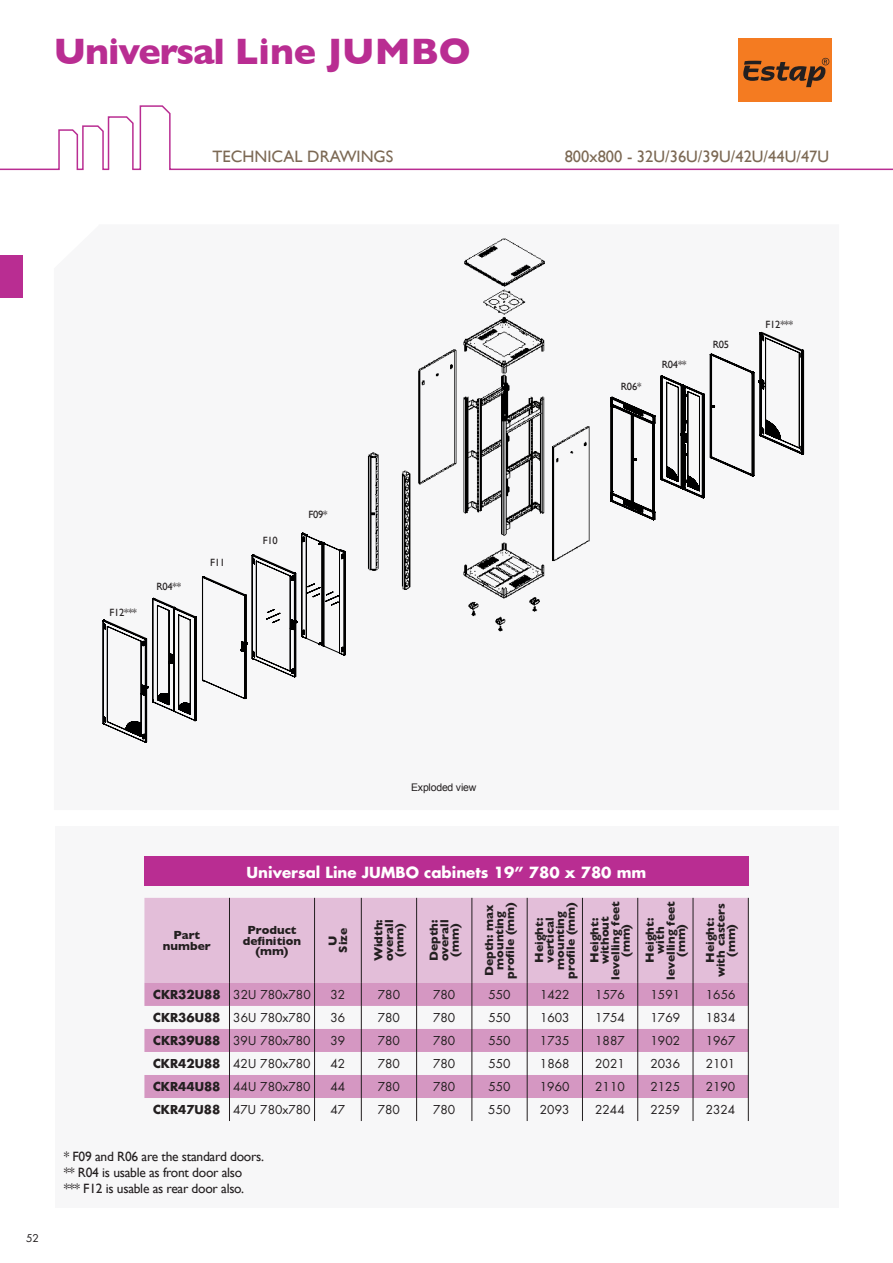
<style>
.page{position:relative;width:893px;height:1263px;background:#fff}
.page>*{position:absolute;margin:0;border:0;box-sizing:border-box;transform-origin:0 0}
.t1{font:700 37.5px "Gill Sans";letter-spacing:-.03em;color:#b92d92}
.t2{font:16.5px "Gill Sans";color:#7c6954}
.t3{font:700 15px "Futura";color:#fff}
.t4{font:13.5px/16.2px "Gill Sans";letter-spacing:-.02em;color:#231f20}
.t5{font:12px "Futura";color:#231f20}
.t6{font:700 12px/10.5px "Gill Sans";color:#231f20;text-align:center}
.t7{font:10.5px "Gill Sans";letter-spacing:-.02em;color:#231f20}
.t8{font:10.5px "Arial";letter-spacing:-.02em;color:#231f20}
.t9{font:10.5px "Futura";color:#231f20}
.s1{font-weight:700}
</style>
<div class="page">
<svg style="left:0;top:116px;width:131px;height:55px"></svg>
<svg style="left:131px;top:105px;width:762px;height:66px"></svg>
<div style="left:0;top:255px;width:23px;height:43px;background:#b92d92"></div>
<div style="left:738px;top:39px;width:93px;height:63px;background:#f47b21"></div>
<svg style="left:743px;top:58px;width:86px;height:29px"></svg>
<div style="left:55px;top:826px;width:783px;height:382px;background:#f7f7f8"></div>
<div style="left:144px;top:898px;width:604px;height:85px;background:#e3bed9"></div>
<svg style="left:144px;top:983px;width:604px;height:115px;fill:#d597c2"></svg>
<hr style="left:229px;top:898px;width:1px;height:85px;background:#231f20">
<hr style="left:314px;top:898px;width:1px;height:85px;background:#231f20">
<hr style="left:361px;top:898px;width:1px;height:85px;background:#231f20">
<hr style="left:416px;top:898px;width:1px;height:85px;background:#231f20">
<hr style="left:472px;top:898px;width:1px;height:85px;background:#231f20">
<hr style="left:527px;top:898px;width:1px;height:85px;background:#231f20">
<hr style="left:582px;top:898px;width:1px;height:85px;background:#231f20">
<hr style="left:637px;top:898px;width:1px;height:85px;background:#231f20">
<hr style="left:693px;top:898px;width:1px;height:85px;background:#231f20">
<hr style="left:748px;top:898px;width:1px;height:85px;background:#231f20">
<svg style="left:229px;top:983px;width:1px;height:138px"></svg>
<svg style="left:314px;top:983px;width:1px;height:138px"></svg>
<svg style="left:361px;top:983px;width:1px;height:138px"></svg>
<svg style="left:416px;top:983px;width:1px;height:138px"></svg>
<svg style="left:472px;top:983px;width:1px;height:138px"></svg>
<svg style="left:527px;top:983px;width:1px;height:138px"></svg>
<svg style="left:582px;top:983px;width:1px;height:138px"></svg>
<svg style="left:637px;top:983px;width:1px;height:138px"></svg>
<svg style="left:693px;top:983px;width:1px;height:138px"></svg>
<svg style="left:748px;top:983px;width:1px;height:138px"></svg>
<div style="left:144px;top:856px;width:604px;height:30px;background:#b92d92"></div>
<svg style="left:103px;top:332px;width:701px;height:410px"></svg>
<img style="left:365px;top:238px;width:231px;height:393px">
<h1 class="t1" style="left:54px;top:36px;width:418px">Universal Line JUMBO</h1>
<h2 class="t2" style="left:213px;top:146px;width:182px">TECHNICAL DRAWINGS</h2>
<h2 class="t2" style="left:565px;top:146px;width:266px">800x800 - 32U/36U/39U/42U/44U/47U</h2>
<p class="t7" style="left:109px;top:607px;width:29px">F12***</p>
<p class="t7" style="left:156px;top:581px;width:26px">R04**</p>
<p class="t7" style="left:210px;top:557px;width:17px">F11</p>
<p class="t7" style="left:263px;top:534px;width:17px">F10</p>
<p class="t7" style="left:308px;top:508px;width:21px">F09*</p>
<p class="t7" style="left:621px;top:381px;width:22px">R06*</p>
<p class="t7" style="left:662px;top:358px;width:26px">R04**</p>
<p class="t7" style="left:713px;top:338px;width:18px">R05</p>
<p class="t7" style="left:765px;top:318px;width:29px">F12***</p>
<p class="t8" style="left:411px;top:784px;width:67px">Exploded view</p>
<p class="t9" style="left:26px;top:1233px;width:14px">52</p>
<p class="t3" style="left:247px;top:865px;width:401px">Universal Line JUMBO cabinets 19” 780 x 780 mm</p>
<p class="t6" style="left:163px;top:931px;width:49px">Part number</p>
<p class="t6" style="left:243px;top:926px;width:60px">Product dei nition (mm)</p>
<p class="t6" style="left:328px;top:952px;width:26px;rotate:-90deg">U<br>Size</p>
<p class="t6" style="left:374px;top:961px;width:44px;rotate:-90deg">Width: overall (mm)</p>
<p class="t6" style="left:429px;top:961px;width:43px;rotate:-90deg">Depth: overall (mm)</p>
<p class="t6" style="left:485px;top:978px;width:78px;rotate:-90deg">Depth: max mounting proile (mm)</p>
<p class="t6" style="left:535px;top:978px;width:78px;rotate:-90deg">Height: vertical mounting proile (mm)</p>
<p class="t6" style="left:590px;top:979px;width:80px;rotate:-90deg">Height: without levelling feet (mm)</p>
<p class="t6" style="left:645px;top:979px;width:80px;rotate:-90deg">Height:<br>with levelling feet (mm)</p>
<p class="t6" style="left:706px;top:977px;width:76px;rotate:-90deg">Height: with casters (mm)</p>
<p class="t5" style="left:153px;top:989px;width:159px"><span class="s1">CKR32U88</span> 32U 780x780</p>
<p class="t5" style="left:330px;top:989px;width:16px">32</p>
<p class="t5" style="left:378px;top:989px;width:24px">780</p>
<p class="t5" style="left:433px;top:989px;width:24px">780</p>
<p class="t5" style="left:488px;top:989px;width:24px">550</p>
<p class="t5" style="left:540px;top:989px;width:31px">1422</p>
<p class="t5" style="left:595px;top:989px;width:31px">1576</p>
<p class="t5" style="left:650px;top:989px;width:31px">1591</p>
<p class="t5" style="left:706px;top:989px;width:31px">1656</p>
<p class="t5" style="left:153px;top:1012px;width:159px"><span class="s1">CKR36U88</span> 36U 780x780</p>
<p class="t5" style="left:330px;top:1012px;width:16px">36</p>
<p class="t5" style="left:378px;top:1012px;width:24px">780</p>
<p class="t5" style="left:433px;top:1012px;width:24px">780</p>
<p class="t5" style="left:488px;top:1012px;width:24px">550</p>
<p class="t5" style="left:540px;top:1012px;width:31px">1603</p>
<p class="t5" style="left:595px;top:1012px;width:31px">1754</p>
<p class="t5" style="left:650px;top:1012px;width:31px">1769</p>
<p class="t5" style="left:706px;top:1012px;width:31px">1834</p>
<p class="t5" style="left:153px;top:1035px;width:159px"><span class="s1">CKR39U88</span> 39U 780x780</p>
<p class="t5" style="left:330px;top:1035px;width:16px">39</p>
<p class="t5" style="left:378px;top:1035px;width:24px">780</p>
<p class="t5" style="left:433px;top:1035px;width:24px">780</p>
<p class="t5" style="left:488px;top:1035px;width:24px">550</p>
<p class="t5" style="left:540px;top:1035px;width:31px">1735</p>
<p class="t5" style="left:595px;top:1035px;width:31px">1887</p>
<p class="t5" style="left:650px;top:1035px;width:31px">1902</p>
<p class="t5" style="left:706px;top:1035px;width:31px">1967</p>
<p class="t5" style="left:153px;top:1058px;width:159px"><span class="s1">CKR42U88</span> 42U 780x780</p>
<p class="t5" style="left:330px;top:1058px;width:16px">42</p>
<p class="t5" style="left:378px;top:1058px;width:24px">780</p>
<p class="t5" style="left:433px;top:1058px;width:24px">780</p>
<p class="t5" style="left:488px;top:1058px;width:24px">550</p>
<p class="t5" style="left:540px;top:1058px;width:31px">1868</p>
<p class="t5" style="left:595px;top:1058px;width:31px">2021</p>
<p class="t5" style="left:650px;top:1058px;width:31px">2036</p>
<p class="t5" style="left:706px;top:1058px;width:31px">2101</p>
<p class="t5" style="left:153px;top:1081px;width:159px"><span class="s1">CKR44U88</span> 44U 780x780</p>
<p class="t5" style="left:330px;top:1081px;width:16px">44</p>
<p class="t5" style="left:378px;top:1081px;width:24px">780</p>
<p class="t5" style="left:433px;top:1081px;width:24px">780</p>
<p class="t5" style="left:488px;top:1081px;width:24px">550</p>
<p class="t5" style="left:540px;top:1081px;width:31px">1960</p>
<p class="t5" style="left:595px;top:1081px;width:31px">2110</p>
<p class="t5" style="left:650px;top:1081px;width:31px">2125</p>
<p class="t5" style="left:706px;top:1081px;width:31px">2190</p>
<p class="t5" style="left:153px;top:1104px;width:159px"><span class="s1">CKR47U88</span> 47U 780x780</p>
<p class="t5" style="left:330px;top:1104px;width:16px">47</p>
<p class="t5" style="left:378px;top:1104px;width:24px">780</p>
<p class="t5" style="left:433px;top:1104px;width:24px">780</p>
<p class="t5" style="left:488px;top:1104px;width:24px">550</p>
<p class="t5" style="left:540px;top:1104px;width:31px">2093</p>
<p class="t5" style="left:595px;top:1104px;width:31px">2244</p>
<p class="t5" style="left:650px;top:1104px;width:31px">2259</p>
<p class="t5" style="left:706px;top:1104px;width:31px">2324</p>
<p class="t4" style="left:64px;top:1148px;width:202px">* F09 and R06 are the standard doors. ** R04 is usable as front door also<br>*** F12 is usable as rear door also.</p>
</div>
